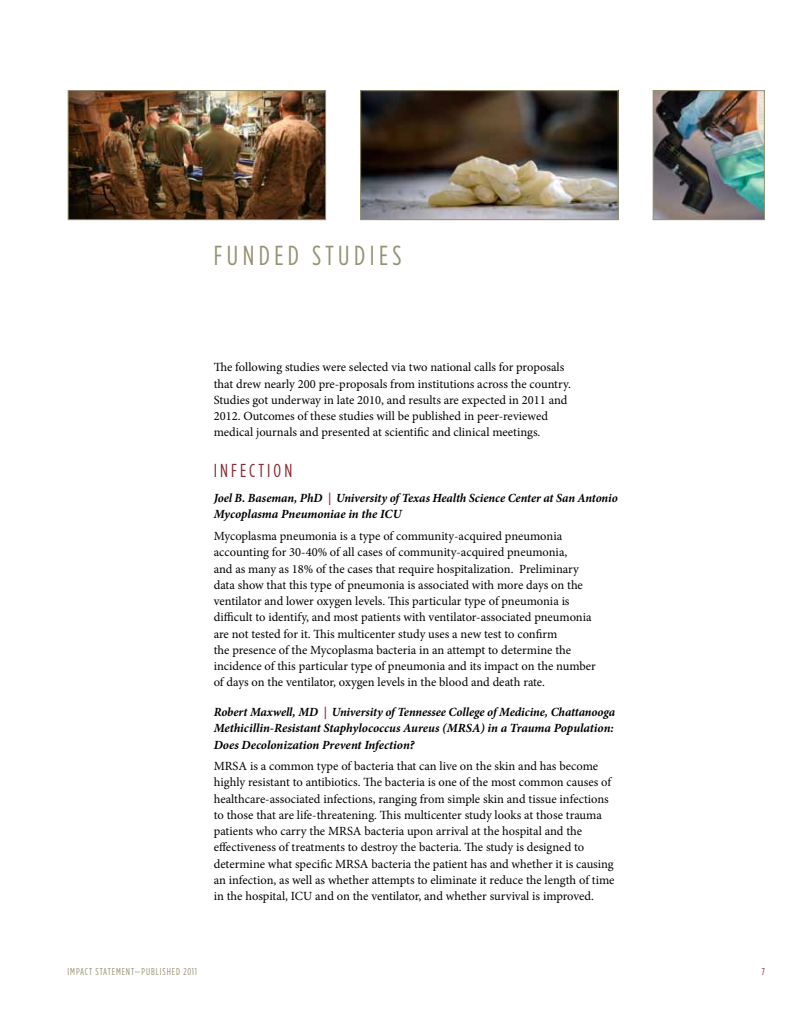
<style>
.page{position:relative;width:810px;height:1035px;background:#fff}
.page>*{position:absolute;margin:0;border:0;box-sizing:border-box;transform-origin:0 0}
.t1{font:27.5px "Gotham Condensed";letter-spacing:.165em;color:#959374}
.t2{font:18.75px "Gotham Condensed";color:#8a2934}
.t3{font:12.5px/16.2px "Minion Pro";color:#000}
.t4{font:italic 700 12.5px/16.2px "Minion Pro";letter-spacing:-.005em;color:#000}
.t5{font:10px "Gotham Condensed";letter-spacing:.095em;color:#959374}
.t6{font:10px "Gotham Condensed";color:#8a2934}
.s1{color:#8a2934}
</style>
<div class="page">
<img style="left:70px;top:92px;width:254px;height:126px">
<div style="left:68px;top:90px;width:258px;height:130px;border:1px solid #959374"></div>
<img style="left:362px;top:92px;width:254px;height:126px">
<div style="left:360px;top:90px;width:258px;height:130px;border:1px solid #959374"></div>
<img style="left:655px;top:92px;width:108px;height:126px">
<div style="left:653px;top:90px;width:112px;height:130px;border:1px solid #959374"></div>
<h1 class="t1" style="left:214px;top:241px;width:189px">FUNDED STUDIES</h1>
<p class="t3" style="left:214px;top:359px;width:359px">The following studies were selected via two national calls for proposals that drew nearly 200 pre-proposals from institutions across the country.<br>Studies got underway in late 2010, and results are expected in 2011 and 2012. Outcomes of these studies will be published in peer-reviewed medical journals and presented at scientific and clinical meetings.</p>
<h2 class="t2" style="left:214px;top:460px;width:27px">INFECTIO</h2>
<h2 class="t2" style="left:284px;top:460px;width:9px">N</h2>
<p class="t4" style="left:214px;top:490px;width:405px">Joel B. Baseman, PhD <span class="s1">|</span> University of Texas Health Science Center at San Antonio<br>Mycoplasma Pneumoniae in the ICU</p>
<p class="t3" style="left:214px;top:528px;width:384px">Mycoplasma pneumonia is a type of community-acquired pneumonia accounting for 30-40% of all cases of community-acquired pneumonia,<br>and as many as 18% of the cases that require hospitalization. Preliminary data show that this type of pneumonia is associated with more days on the ventilator and lower oxygen levels. This particular type of pneumonia is difficult to identify, and most patients with ventilator-associated pneumonia are not tested for it. This multicenter study uses a new test to confirm<br>the presence of the Mycoplasma bacteria in an attempt to determine the incidence of this particular type of pneumonia and its impact on the number of days on the ventilator, oxygen levels in the blood and death rate.</p>
<p class="t4" style="left:214px;top:704px;width:403px;text-align:justify">Robert Maxwell, MD <span class="s1">|</span> University of Tennessee College of Medicine, Chattanooga Methicillin-Resistant Staphylococcus Aureus (MRSA) in a Trauma Population:<br>Does Decolonization Prevent Infection?</p>
<p class="t3" style="left:214px;top:758px;width:402px">MRSA is a common type of bacteria that can live on the skin and has become highly resistant to antibiotics. The bacteria is one of the most common causes of healthcare-associated infections, ranging from simple skin and tissue infections to those that are life-threatening. This multicenter study looks at those trauma patients who carry the MRSA bacteria upon arrival at the hospital and the effectiveness of treatments to destroy the bacteria. The study is designed to determine what specific MRSA bacteria the patient has and whether it is causing an infection, as well as whether attempts to eliminate it reduce the length of time in the hospital, ICU and on the ventilator, and whether survival is improved.</p>
<p class="t5" style="left:68px;top:967px;width:131px">IMPACT STATEMENT—PUBLISHED 2011</p>
<p class="t6" style="left:762px;top:967px;width:5px">7</p>
</div>
